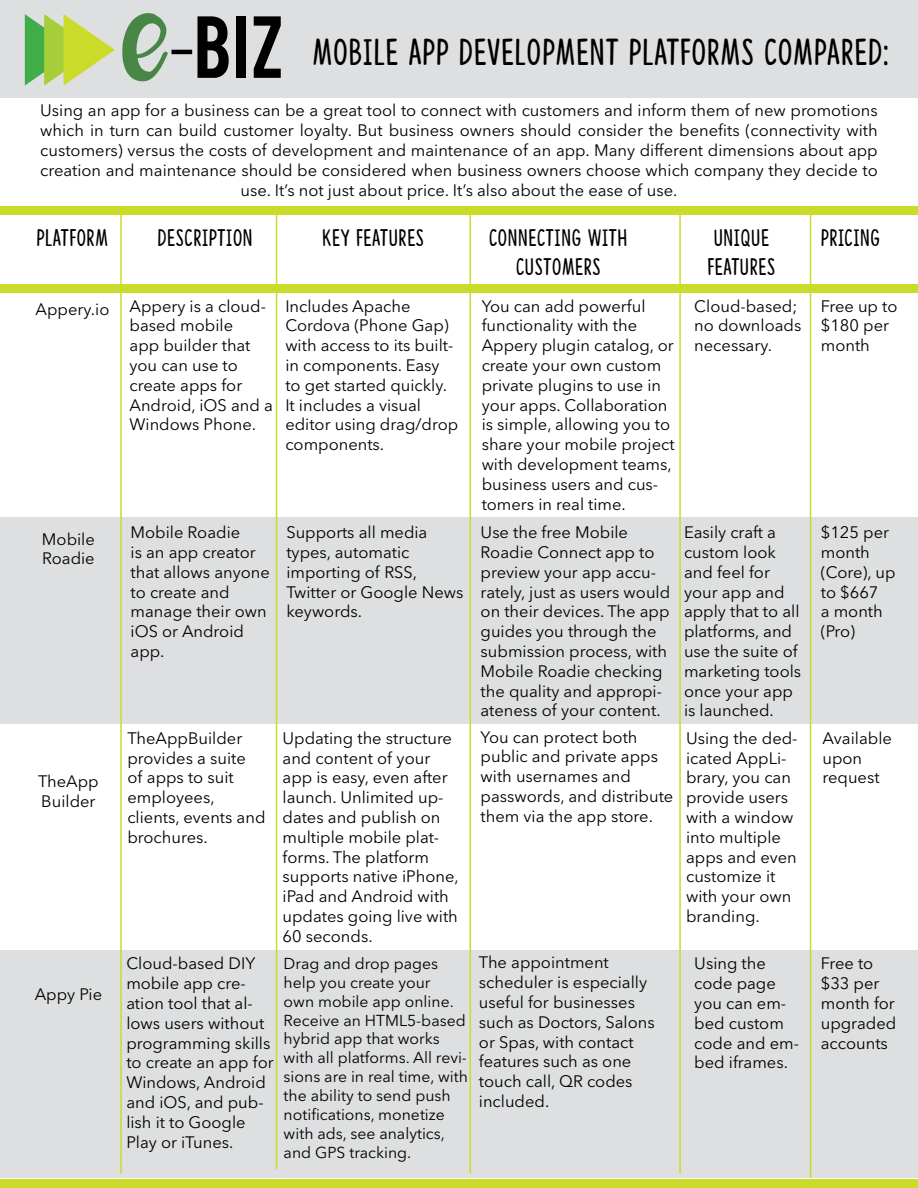
<style>
.page{position:relative;width:918px;height:1188px;background:#fff}
.page>*{position:absolute;margin:0;border:0;box-sizing:border-box;transform-origin:0 0}
.t1{font:69px "Bebas";color:#000}
.t2{font:66px "Luna";color:#488645}
.t3{font:37.5px "Congratulations DEMO";color:#000}
.t4{font:24px/28.8px "Congratulations DEMO";color:#000}
.t5{font:16.5px/19.8px "Avenir Next LT Pro";color:#000}
.t6{font:15.75px/18.9px "Avenir Next LT Pro";color:#000}
</style>
<div class="page">
<div style="left:0;top:206px;width:918px;height:9px;background:#cbdb2a"></div>
<div style="left:0;top:284px;width:918px;height:9px;background:#cbdb2a"></div>
<div style="left:0;top:1179px;width:918px;height:9px;background:#cbdb2a"></div>
<div style="left:0;top:517px;width:918px;height:207px;background:#dedfe0"></div>
<div style="left:0;top:950px;width:918px;height:228px;background:#dedfe0"></div>
<div style="left:0;top:0;width:918px;height:97px;background:#dedfe0"></div>
<hr style="left:172px;top:50px;width:20px;height:4px;background:#000">
<svg style="left:25px;top:14px;width:90px;height:72px"></svg>
<hr style="left:120px;top:206px;width:2px;height:968px;background:#cbdb2a">
<hr style="left:276px;top:206px;width:1px;height:964px;background:#cbdb2a">
<hr style="left:470px;top:206px;width:1px;height:968px;background:#cbdb2a">
<hr style="left:810px;top:215px;width:1px;height:963px;background:#cbdb2a">
<hr style="left:679px;top:206px;width:2px;height:968px;background:#cbdb2a">
<h2 class="t2" style="left:122px;top:20px;width:52px">e</h2>
<h1 class="t1" style="left:194px;top:-3px;width:91px">Biz</h1>
<h3 class="t3" style="left:312px;top:33px;width:579px">MOBILE APP DEVELOPMENT PLATFORMS COMPARED:</h3>
<p class="t5" style="left:40px;top:101px;width:839px;text-align:center">Using an app for a business can be a great tool to connect with customers and inform them of new promotions which in turn can build customer loyalty. But business owners should consider the benefits (connectivity with customers) versus the costs of development and maintenance of an app. Many different dimensions about app creation and maintenance should be considered when business owners choose which company they decide to use It. s’ not just about price It. s’ also about the ease of use.</p>
<h3 class="t4" style="left:36px;top:223px;width:74px">PLATFORM</h3>
<p class="t5" style="left:36px;top:299px;width:75px">Appery i o.</p>
<p class="t5" style="left:42px;top:529px;width:54px">Mobile<br>Roadie</p>
<p class="t5" style="left:38px;top:772px;width:62px">TheApp<br>Builder</p>
<p class="t5" style="left:35px;top:984px;width:69px">Appy Pie</p>
<h3 class="t4" style="left:157px;top:223px;width:97px">DESCRIPTION</h3>
<h3 class="t4" style="left:322px;top:223px;width:104px">KEY FEATURES</h3>
<p class="t5" style="left:130px;top:296px;width:138px">Appery is a cloud-</p>
<p class="t5" style="left:130px;top:316px;width:105px">based mobile</p>
<p class="t5" style="left:130px;top:335px;width:145px">app builder that you can use to create apps for<br>Android, iOS and a<br>Windows Phone.</p>
<p class="t5" style="left:285px;top:296px;width:165px">Includes Apache<br>Cordova (Phone Gap(</p>
<p class="t5" style="left:285px;top:355px;width:156px">in components. Easy</p>
<p class="t5" style="left:285px;top:335px;width:170px">with access to its built-</p>
<p class="t5" style="left:285px;top:375px;width:174px">to get started quickly.<br>It includes a visual editor using drag/drop components.</p>
<p class="t5" style="left:131px;top:523px;width:141px">Mobile Roadie<br>is an app creator that allows anyone to create and manage their own iOS or Android app.</p>
<p class="t5" style="left:286px;top:523px;width:179px">Supports all media types, automatic importing of RSS,<br>Twitter or Google News keywords.</p>
<p class="t5" style="left:127px;top:728px;width:140px">TheAppBuilder provides a suite<br>of apps to suit employees, clients, events and brochures.</p>
<p class="t5" style="left:126px;top:954px;width:130px">Cloud-based DIY</p>
<p class="t5" style="left:126px;top:974px;width:121px">mobile app cre-</p>
<p class="t5" style="left:126px;top:993px;width:128px">ation tool that al-</p>
<p class="t5" style="left:126px;top:1013px;width:139px">lows users without</p>
<p class="t5" style="left:126px;top:1033px;width:149px">programming skills to create an app for<br>Windows, Android</p>
<p class="t5" style="left:126px;top:1112px;width:121px">lish toit Google</p>
<p class="t5" style="left:126px;top:1092px;width:139px">and iOS, and pub-</p>
<p class="t5" style="left:126px;top:1132px;width:109px">Play or iTunes.</p>
<p class="t5" style="left:283px;top:728px;width:171px">Updating the structure and content of your app is easy, even after</p>
<p class="t5" style="left:283px;top:807px;width:159px">dates and publish on</p>
<p class="t5" style="left:283px;top:787px;width:162px">launch. Unlimited up-</p>
<p class="t5" style="left:283px;top:827px;width:158px">multiple mobile plat-</p>
<p class="t5" style="left:283px;top:867px;width:178px">supports native iPhone, iPad and Android with updates going live with<br>60 seconds.</p>
<p class="t6" style="left:284px;top:954px;width:184px">Drag and drop pages help you create your<br>own mobile app online.<br>Receive an HTML5-based hybrid app that works</p>
<p class="t6" style="left:284px;top:1067px;width:186px">sions are in real time, with</p>
<p class="t5" style="left:283px;top:847px;width:148px">forms. The platform</p>
<p class="t6" style="left:284px;top:1048px;width:185px">with all platforms. All revi-</p>
<p class="t6" style="left:284px;top:1086px;width:169px">the ability to send push notifications, monetize with ads, see analytics, and GPS tracking.</p>
<h3 class="t4" style="left:489px;top:223px;width:140px">CONNECTING WITH</h3>
<h3 class="t4" style="left:516px;top:252px;width:87px">CUSTOMERS</h3>
<p class="t5" style="left:482px;top:296px;width:195px">You can add powerful functionality with the<br>Appery plugin catalog, or create your own custom private plugins to use in your apps. Collaboration is simple, allowing you to share your mobile project with development teams,</p>
<p class="t5" style="left:482px;top:494px;width:146px">tomers in real time.</p>
<p class="t5" style="left:482px;top:474px;width:178px">business users and cus-</p>
<p class="t5" style="left:481px;top:523px;width:175px">Use the free Mobile<br>Roadie Connect app to</p>
<p class="t5" style="left:481px;top:582px;width:191px">rately, just as users would</p>
<p class="t5" style="left:481px;top:562px;width:177px">preview your app accu-</p>
<p class="t5" style="left:481px;top:602px;width:190px">on their devices. The app guides you through the submission process, with<br>Mobile Roadie checking</p>
<p class="t5" style="left:481px;top:701px;width:182px">ateness of your content.</p>
<p class="t5" style="left:481px;top:681px;width:183px">the quality and appropi-</p>
<p class="t5" style="left:481px;top:727px;width:194px">You can protect both public and private apps with usernames and passwords, and distribute them via the app store.</p>
<p class="t5" style="left:479px;top:953px;width:177px">The appointment scheduler is especially useful for businesses such as Doctors, Salons or Spas, with contact features such as one touch call, QR codes included.</p>
<h3 class="t4" style="left:707px;top:223px;width:70px">UNIQUE<br>FEATURES</h3>
<h3 class="t4" style="left:820px;top:223px;width:61px">PRICING</h3>
<p class="t5" style="left:694px;top:296px;width:109px">Cloud-based; no downloads necessary.</p>
<p class="t5" style="left:821px;top:296px;width:78px">Free up to $180 per month</p>
<p class="t5" style="left:684px;top:523px;width:119px">Easily craft a custom look and feel for your app and apply that to all platforms, and use the suite of marketing tools once your app is launched.</p>
<p class="t5" style="left:686px;top:728px;width:113px">Using the ded-</p>
<p class="t5" style="left:686px;top:748px;width:102px">icated AppLi-</p>
<p class="t5" style="left:686px;top:768px;width:106px">brary, you can</p>
<p class="t5" style="left:686px;top:787px;width:112px">provide users with a window into multiple apps and even customize it with your own branding.</p>
<p class="t5" style="left:694px;top:954px;width:83px">Using the code page</p>
<p class="t5" style="left:694px;top:1013px;width:91px">bed custom</p>
<p class="t5" style="left:694px;top:993px;width:93px">you can em-</p>
<p class="t5" style="left:694px;top:1033px;width:106px">code and em-</p>
<p class="t5" style="left:694px;top:1053px;width:95px">bed iframes.</p>
<p class="t5" style="left:821px;top:523px;width:76px">$125 per month (Core ,) up to $667<br>a month (Pro(</p>
<p class="t5" style="left:822px;top:728px;width:71px">Available upon request</p>
<p class="t5" style="left:821px;top:954px;width:77px">Free to $33 per month for upgraded accounts</p>
</div>
